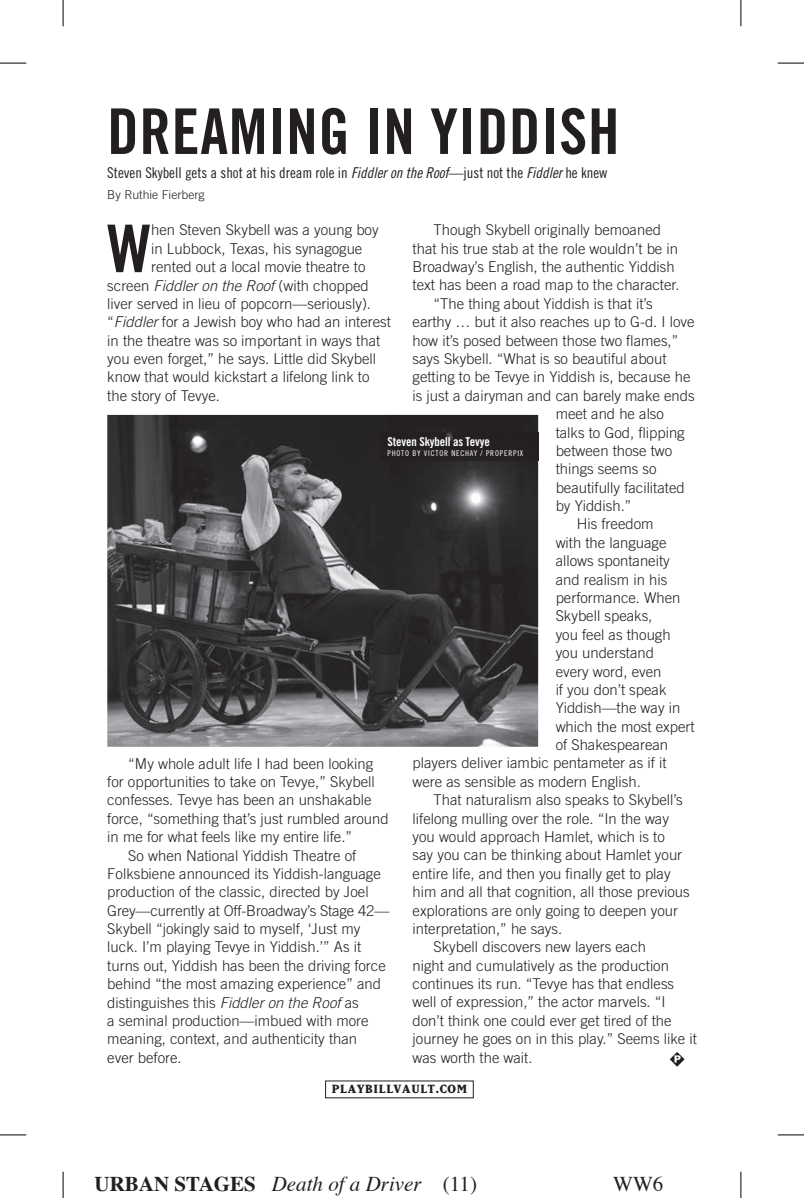
<style>
.page{position:relative;width:804px;height:1198px;background:#fff}
.page>*{position:absolute;margin:0;border:0;box-sizing:border-box;transform-origin:0 0}
.t1{font:65.8px "Trade Gothic Bold Cond Twenty";color:#231f20}
.t2{font:63px "Trade Gothic Bold Cond Twenty";letter-spacing:.01em;color:#231f20}
.t3{font:italic 21px "Times";color:#231f20}
.t4{font:21px "Times";color:#231f20}
.t5{font:300 14.88px "Trade Gothic";color:#231f20}
.t6{font:14.88px "Trade Gothic Cond Eighteen";color:#231f20}
.t7{font:800 14px "Matrix";color:#231f20}
.t8{font:12.25px "Trade Gothic Bold Cond Twenty";letter-spacing:-.01em;color:#fff}
.t9{font:300 12.25px "Trade Gothic";color:#231f20}
.t10{font:7.88px "Trade Gothic Cond Eighteen";letter-spacing:.1em;color:#fff}
.s1{font-family:"Trade Gothic Cond Eighteen Obl"}
.s2{font-style:italic}
.s3{font-weight:700;font-style:normal}
.s4{font-style:normal}
</style>
<div class="page">
<img style="left:107px;top:415px;width:431px;height:331px">
<svg style="left:669px;top:1052px;width:15px;height:14px"></svg>
<div style="left:380px;top:432px;width:158px;height:28px;background:#242021"></div>
<svg style="left:0;top:63px;width:26px;height:1px"></svg>
<svg style="left:777px;top:63px;width:26px;height:1px"></svg>
<svg style="left:0;top:1134px;width:26px;height:1px"></svg>
<svg style="left:777px;top:1134px;width:26px;height:1px"></svg>
<svg style="left:63px;top:0;width:1px;height:26px"></svg>
<svg style="left:63px;top:1171px;width:1px;height:26px"></svg>
<svg style="left:740px;top:0;width:1px;height:26px"></svg>
<svg style="left:740px;top:1171px;width:1px;height:27px"></svg>
<h2 class="t2" style="left:107px;top:93px;width:513px">DREAMING IN YIDDISH</h2>
<p class="t6" style="left:107px;top:163px;width:501px">Steven Skybell gets a shot at his dream role in <span class="s1">Fiddler on the Roof</span>—just not the <span class="s1">Fiddler</span> he knew</p>
<p class="t9" style="left:107px;top:187px;width:99px">By Ruthie Fierberg</p>
<p class="t5" style="left:433px;top:221px;width:229px">Though Skybell originally bemoaned</p>
<p class="t5" style="left:412px;top:239px;width:267px">that his true stab at the role wouldn’t be in</p>
<p class="t5" style="left:412px;top:258px;width:264px">Broadway’s English, the authentic Yiddish</p>
<p class="t5" style="left:412px;top:276px;width:268px">text has been a road map to the character.</p>
<p class="t5" style="left:433px;top:294px;width:221px">“The thing about Yiddish is that it’s</p>
<p class="t5" style="left:412px;top:313px;width:283px">earthy … but it also reaches up to G-d. I love</p>
<p class="t5" style="left:412px;top:331px;width:267px">how it’s posed between those two flames,”</p>
<p class="t5" style="left:412px;top:350px;width:255px">says Skybell. “What is so beautiful about</p>
<p class="t5" style="left:412px;top:368px;width:279px">getting to be Tevye in Yiddish is, because he</p>
<p class="t5" style="left:412px;top:386px;width:283px">is just a dairyman and can barely make ends</p>
<p class="t5" style="left:555px;top:405px;width:110px">meet and he also</p>
<p class="t5" style="left:555px;top:423px;width:130px">talks to God, flipping</p>
<p class="t5" style="left:555px;top:441px;width:118px">between those two</p>
<p class="t5" style="left:555px;top:460px;width:102px">things seems so</p>
<p class="t5" style="left:555px;top:478px;width:130px">beautifully facilitated</p>
<p class="t5" style="left:555px;top:497px;width:77px">by Yiddish.”</p>
<p class="t5" style="left:576px;top:515px;width:78px">His freedom</p>
<p class="t5" style="left:555px;top:533px;width:112px">with the language</p>
<p class="t5" style="left:555px;top:552px;width:116px">allows spontaneity</p>
<p class="t5" style="left:555px;top:570px;width:113px">and realism in his</p>
<p class="t5" style="left:555px;top:588px;width:126px">performance. When</p>
<p class="t5" style="left:555px;top:607px;width:98px">Skybell speaks,</p>
<p class="t5" style="left:555px;top:625px;width:116px">you feel as though</p>
<p class="t5" style="left:555px;top:644px;width:100px">you understand</p>
<p class="t5" style="left:555px;top:662px;width:107px">every word, even</p>
<p class="t5" style="left:555px;top:680px;width:112px">if you don’t speak</p>
<p class="t5" style="left:555px;top:699px;width:126px">Yiddish—the way in</p>
<p class="t5" style="left:555px;top:717px;width:140px">which the most expert</p>
<p class="t5" style="left:555px;top:735px;width:114px">of Shakespearean</p>
<p class="t5" style="left:412px;top:754px;width:255px">players deliver iambic pentameter as if it</p>
<p class="t5" style="left:412px;top:772px;width:230px">were as sensible as modern English.</p>
<p class="t5" style="left:433px;top:790px;width:251px">That naturalism also speaks to Skybell’s</p>
<p class="t5" style="left:412px;top:809px;width:258px">lifelong mulling over the role. “In the way</p>
<p class="t5" style="left:412px;top:827px;width:254px">you would approach Hamlet, which is to</p>
<p class="t5" style="left:412px;top:846px;width:271px">say you can be thinking about Hamlet your</p>
<p class="t5" style="left:412px;top:864px;width:259px">entire life, and then you finally get to play</p>
<p class="t5" style="left:412px;top:882px;width:278px">him and all that cognition, all those previous</p>
<p class="t5" style="left:412px;top:901px;width:267px">explorations are only going to deepen your</p>
<p class="t5" style="left:412px;top:919px;width:151px">interpretation,” he says.</p>
<p class="t5" style="left:433px;top:937px;width:214px">Skybell discovers new layers each</p>
<p class="t5" style="left:412px;top:956px;width:258px">night and cumulatively as the production</p>
<p class="t5" style="left:412px;top:974px;width:263px">continues its run. “Tevye has that endless</p>
<p class="t5" style="left:412px;top:993px;width:254px">well of expression,” the actor marvels. “I</p>
<p class="t5" style="left:412px;top:1011px;width:260px">don’t think one could ever get tired of the</p>
<p class="t5" style="left:412px;top:1029px;width:286px">journey he goes on in this play.” Seems like it</p>
<p class="t5" style="left:412px;top:1048px;width:121px">was worth the wait.</p>
<h1 class="t1" style="left:107px;top:209px;width:45px">W</h1>
<p class="t5" style="left:151px;top:221px;width:229px">hen Steven Skybell was a young boy</p>
<p class="t5" style="left:151px;top:239px;width:213px">in Lubbock, Texas, his synagogue</p>
<p class="t5" style="left:151px;top:258px;width:216px">rented out a local movie theatre to</p>
<p class="t5" style="left:107px;top:276px;width:263px">screen <span class="s2">Fiddler on the Roof</span> (with chopped</p>
<p class="t5" style="left:107px;top:295px;width:265px">liver served in lieu of popcorn—seriously).</p>
<p class="t5" style="left:107px;top:313px;width:285px">“<span class="s2">Fiddler</span> for a Jewish boy who had an interest</p>
<p class="t5" style="left:107px;top:331px;width:274px">in the theatre was so important in ways that</p>
<p class="t5" style="left:107px;top:350px;width:270px">you even forget,” he says. Little did Skybell</p>
<p class="t5" style="left:107px;top:368px;width:264px">know that would kickstart a lifelong link to</p>
<p class="t5" style="left:107px;top:386px;width:114px">the story of Tevye.</p>
<p class="t8" style="left:387px;top:434px;width:104px">Steven Skybell as Tevye</p>
<p class="t10" style="left:387px;top:449px;width:137px">PHOTO BY VICTOR NECHAY / PROPERPIX</p>
<p class="t5" style="left:128px;top:754px;width:246px">“My whole adult life I had been looking</p>
<p class="t5" style="left:107px;top:772px;width:269px">for opportunities to take on Tevye,” Skybell</p>
<p class="t5" style="left:107px;top:791px;width:265px">confesses. Tevye has been an unshakable</p>
<p class="t5" style="left:107px;top:809px;width:283px">force, “something that’s just rumbled around</p>
<p class="t5" style="left:107px;top:827px;width:246px">in me for what feels like my entire life.”</p>
<p class="t5" style="left:128px;top:846px;width:229px">So when National Yiddish Theatre of</p>
<p class="t5" style="left:107px;top:864px;width:275px">Folksbiene announced its Yiddish-language</p>
<p class="t5" style="left:107px;top:883px;width:263px">production of the classic, directed by Joel</p>
<p class="t5" style="left:107px;top:901px;width:283px">Grey—currently at Off-Broadway’s Stage 42—</p>
<p class="t5" style="left:107px;top:919px;width:254px">Skybell “jokingly said to myself, ‘Just my</p>
<p class="t5" style="left:107px;top:938px;width:255px">luck. I’m playing Tevye in Yiddish.’” As it</p>
<p class="t5" style="left:107px;top:956px;width:280px">turns out, Yiddish has been the driving force</p>
<p class="t5" style="left:107px;top:974px;width:275px">behind “the most amazing experience” and</p>
<p class="t5" style="left:107px;top:993px;width:253px">distinguishes this <span class="s2">Fiddler on the Roof</span> as</p>
<p class="t5" style="left:107px;top:1011px;width:263px">a seminal production—imbued with more</p>
<p class="t5" style="left:107px;top:1029px;width:251px">meaning, context, and authenticity than</p>
<p class="t5" style="left:107px;top:1048px;width:76px">ever before.</p>
<p class="t7" style="left:332px;top:1035px;width:137px">PLAYBILLVAULT.COM</p>
<p class="t7" style="left:332px;top:1081px;width:137px">PLAYBILLVAULT.COM</p>
<h3 class="t3" style="left:95px;top:1164px;width:384px"><span class="s3">URBAN STAGES</span> Death of a Driver <span class="s4">(11)</span></h3>
<h3 class="t4" style="left:613px;top:1163px;width:52px">WW6</h3>
</div>
